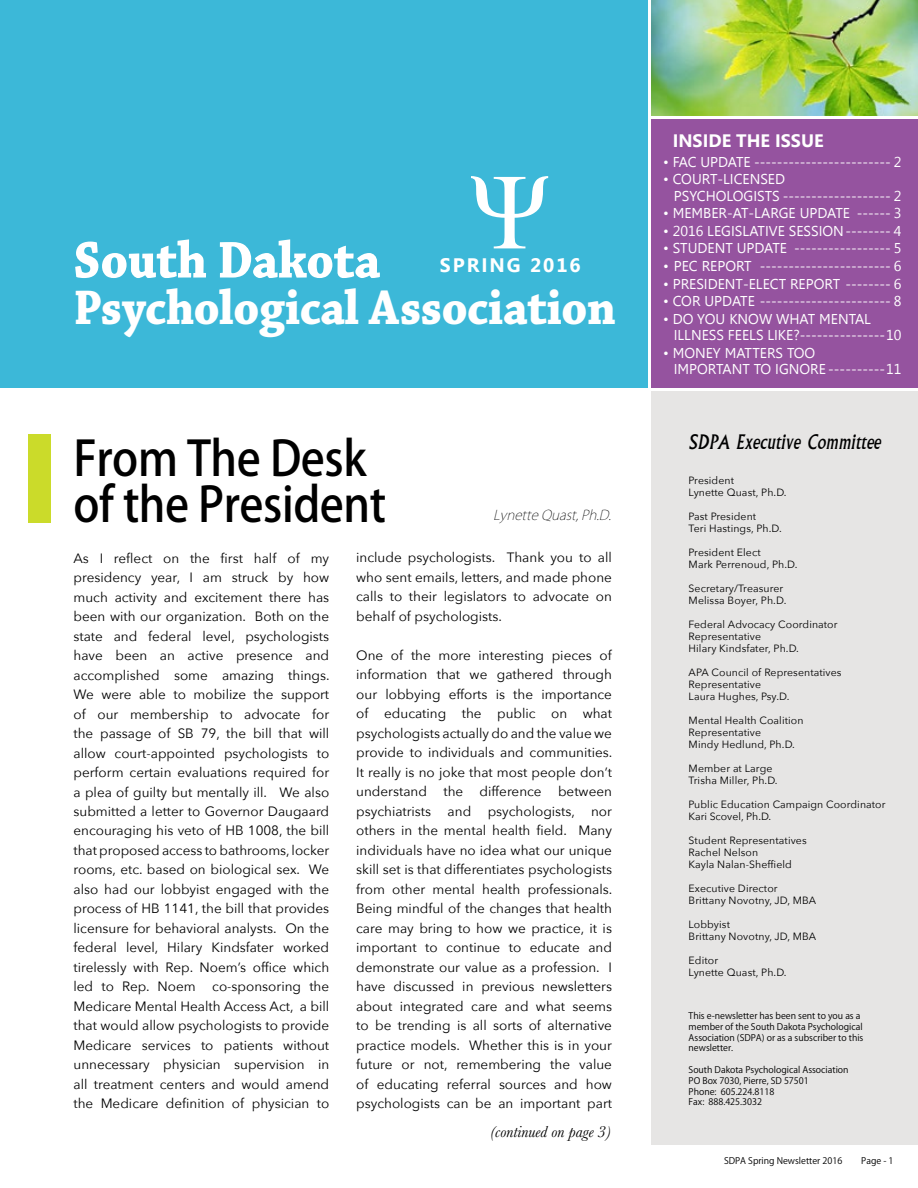
<style>
.page{position:relative;width:918px;height:1188px;background:#fff}
.page>*{position:absolute;margin:0;border:0;box-sizing:border-box;transform-origin:0 0}
.t1{font:108px "Times New Roman";color:#fff}
.t2{font:700 54.45px "Chaparral Pro";letter-spacing:-.01em;color:#fff;scale:.93 1}
.t3{font:700 51.15px "Chaparral Pro";letter-spacing:-.01em;color:#fff;scale:.93 1}
.t4{font:500 47.85px/46.5px "Koz Go Pro";letter-spacing:-.01em;color:#000;scale:.93 1}
.t5{font:italic 19.5px "Albertus";letter-spacing:.01em;color:#000}
.t6{font:700 19.5px "Gisha";letter-spacing:.1em;color:#fff}
.t7{font:700 18px "Gisha";color:#fff}
.t8{font:italic 16.5px "Baskerville";color:#000}
.t9{font:14.25px/16.5px "Gisha";color:#fff}
.t10{font:13.5px/19.5px "Avenir Next";color:#000;text-align:justify}
.t11{font:italic 200 13.5px "Koz Go Pro";color:#000}
.t12{font:10.5px/12px "Avenir Next";letter-spacing:.01em;color:#000}
.t13{font:9px/10.8px "Koz Go Pro";color:#000}
</style>
<div class="page">
<img style="left:651px;top:0;width:267px;height:116px">
<div style="left:651px;top:119px;width:267px;height:269px;background:#95539f"></div>
<div style="left:0;top:0;width:648px;height:388px;background:#3cb8d8"></div>
<div style="left:651px;top:391px;width:267px;height:753px;background:#e6e5e4"></div>
<div style="left:28px;top:434px;width:23px;height:89px;background:#cbdb2a"></div>
<h1 class="t1" style="left:470px;top:152px;width:81px">Ψ</h1>
<h2 class="t2" style="left:74px;top:228px;width:332px">South Dakota</h2>
<h3 class="t3" style="left:74px;top:278px;width:585px">Psychological Association</h3>
<h3 class="t6" style="left:440px;top:254px;width:142px">SPRING 2016</h3>
<h3 class="t4" style="left:74px;top:437px;width:338px">From The Desk of the President</h3>
<p class="t11" style="left:493px;top:507px;width:123px">LynetteQuast,Ph.D.</p>
<p class="t10" style="left:74px;top:549px;width:258px">As I reflect on the first half of my presidency year, I am struck by how much activity and excitement there has been with our organization. Both on the state and federal level, psychologists have been an active presence and accomplished some amazing things.<br>We were able to mobilize the support of our membership to advocate for the passage of SB 79, the bill that will allow court-appointed psychologists to perform certain evaluations required for a plea of guilty but mentally ill. We also submitted a letter to Governor Daugaard encouraging his veto of HB 1008, the bill that proposed access to bathrooms, locker rooms, etc. based on biological sex. We also had our lobbyist engaged with the process of HB 1141, the bill that provides licensure for behavioral analysts. On the federal level, Hilary Kindsfater worked tirelessly with Rep. Noem’s office which led to Rep. Noem co-sponsoring the Medicare Mental Health Access Act, a bill that would allow psychologists to provide Medicare services to patients without unnecessary physician supervision in all treatment centers and would amend the Medicare definition of physician to</p>
<p class="t10" style="left:356px;top:548px;width:257px">include psychologists. Thank you to all who sent emails, letters, and made phone calls to their legislators to advocate on behalf of psychologists.</p>
<p class="t10" style="left:356px;top:646px;width:258px">One of the more interesting pieces of information that we gathered through our lobbying efforts is the importance of educating the public on what psychologists actually do and the value we provide to individuals and communities.<br>It really is no joke that most people don’t understand the difference between psychiatrists and psychologists, nor others in the mental health field. Many individuals have no idea what our unique skill set is that differentiates psychologists from other mental health professionals.<br>Being mindful of the changes that health care may bring to how we practice, it is important to continue to educate and demonstrate our value as a profession. I have discussed in previous newsletters about integrated care and what seems to be trending is all sorts of alternative practice models. Whether this is in your future or not, remembering the value of educating referral sources and how psychologists can be an important part</p>
<p class="t8" style="left:490px;top:1123px;width:122px">(continued on page 3)</p>
<h3 class="t7" style="left:673px;top:130px;width:152px">INSIDE THE ISSUE</h3>
<p class="t9" style="left:663px;top:154px;width:240px">• FAC UPDATE ------------------------ 2</p>
<p class="t9" style="left:674px;top:171px;width:229px;text-indent:-11px">• COURT-LICENSED<br>PSYCHOLOGISTS ------------------- 2</p>
<p class="t9" style="left:663px;top:205px;width:240px">• MEMBER-AT-LARGE UPDATE ------ 3</p>
<p class="t9" style="left:663px;top:223px;width:240px">• 2016 LEGISLATIVE SESSION-------- 4</p>
<p class="t9" style="left:663px;top:240px;width:240px">• STUDENT UPDATE ----------------- 5</p>
<p class="t9" style="left:663px;top:258px;width:240px">• PEC REPORT ----------------------- 6</p>
<p class="t9" style="left:663px;top:276px;width:240px">• PRESIDENT-ELECT REPORT -------- 6</p>
<p class="t9" style="left:663px;top:293px;width:240px">• COR UPDATE ----------------------- 8</p>
<p class="t9" style="left:674px;top:311px;width:229px;text-indent:-11px">• DO YOU KNOW WHAT MENTAL<br>ILLNESS FEELS LIKE?---------------10</p>
<p class="t9" style="left:674px;top:345px;width:229px;text-indent:-11px">• MONEY MATTERS TOO<br>IMPORTANT TO IGNORE ----------11</p>
<h3 class="t5" style="left:689px;top:430px;width:194px">SDPA Executive Committee</h3>
<p class="t12" style="left:689px;top:475px;width:100px">President<br>Lynette Quast, Ph.D.</p>
<p class="t12" style="left:689px;top:511px;width:95px">Past President<br>Teri Hastings, Ph.D.</p>
<p class="t12" style="left:689px;top:547px;width:110px">President Elect<br>Mark Perrenoud, Ph.D.</p>
<p class="t12" style="left:689px;top:583px;width:99px">Secretary/Treasurer<br>Melissa Boyer, Ph.D.</p>
<p class="t12" style="left:689px;top:619px;width:151px">Federal Advocacy Coordinator<br>Representative<br>Hilary Kindsfater, Ph.D.</p>
<p class="t12" style="left:689px;top:667px;width:155px">APA Council of Representatives<br>Representative<br>Laura Hughes, Psy.D.</p>
<p class="t12" style="left:689px;top:715px;width:116px">Mental Health Coalition<br>Representative<br>Mindy Hedlund, Ph.D.</p>
<p class="t12" style="left:689px;top:763px;width:91px">Member at Large<br>Trisha Miller, Ph.D.</p>
<p class="t12" style="left:689px;top:799px;width:198px">Public Education Campaign Coordinator<br>Kari Scovel, Ph.D.</p>
<p class="t12" style="left:689px;top:835px;width:120px">Student Representatives<br>Rachel Nelson<br>Kayla Nalan-Sheffield</p>
<p class="t12" style="left:689px;top:883px;width:129px">Executive Director<br>Brittany Novotny, JD, MBA</p>
<p class="t12" style="left:689px;top:919px;width:129px">Lobbyist<br>Brittany Novotny, JD, MBA</p>
<p class="t12" style="left:689px;top:955px;width:100px">Editor<br>Lynette Quast, Ph.D.</p>
<p class="t13" style="left:689px;top:1011px;width:176px">This e-newsletter has been sent to you as a member of the South Dakota Psychological Association (SDPA) or as a subscriber to this newsletter.</p>
<p class="t13" style="left:689px;top:1065px;width:161px">South Dakota Psychological Association<br>PO Box 7030, Pierre, SD 57501<br>Phone: 605.224.8118<br>Fax: 888.425.3032</p>
<p class="t13" style="left:724px;top:1156px;width:120px">SDPA Spring Newsletter 2016</p>
<p class="t13" style="left:861px;top:1156px;width:34px">Page - 1</p>
</div>
